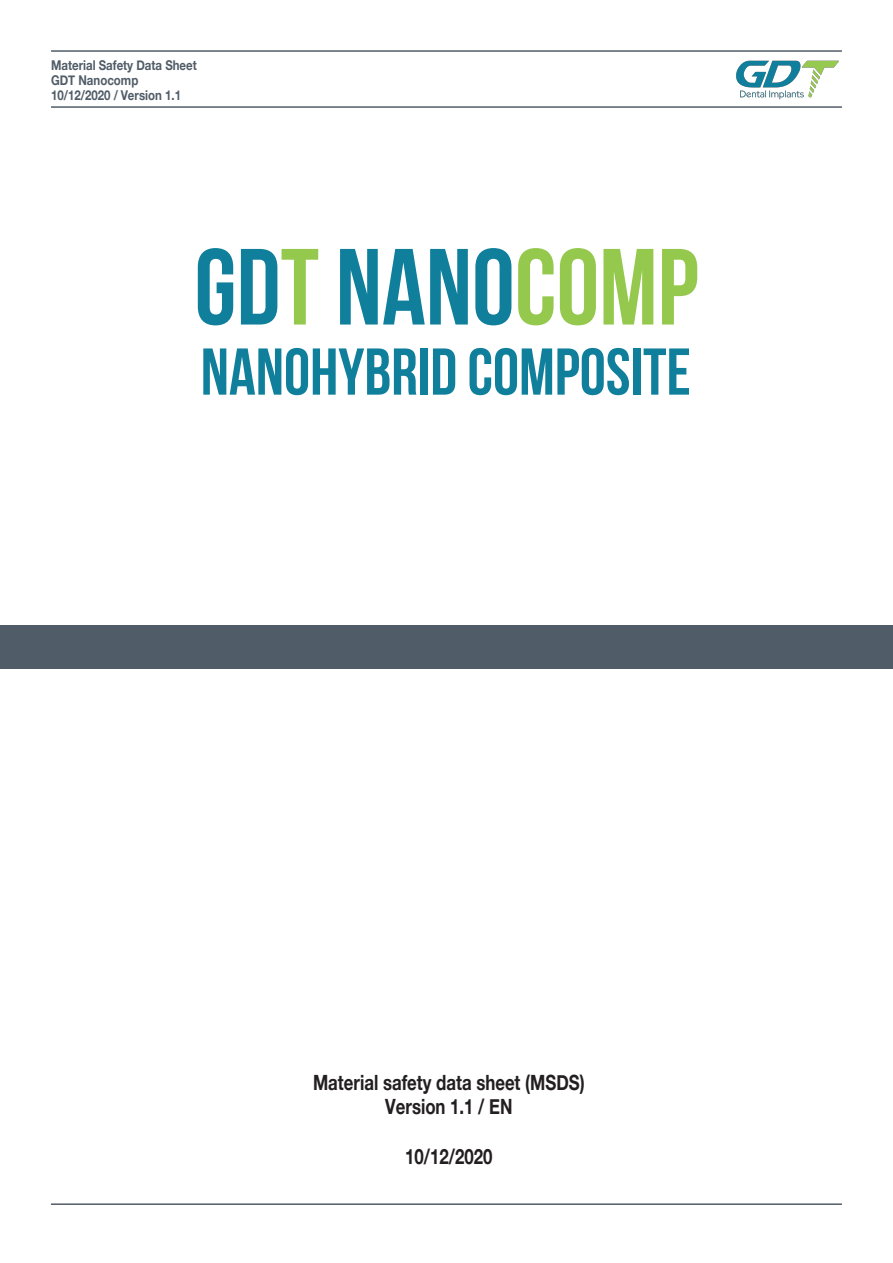
<style>
.page{position:relative;width:893px;height:1263px;background:#fff}
.page>*{position:absolute;margin:0;border:0;box-sizing:border-box;transform-origin:0 0}
.t1{font:700 108px "Bebas Neue";color:#0f7f9b}
.t2{font:700 66px "Bebas Neue";color:#0f7f9b}
.t3{font:700 21px/24px "Helvetica Neue";color:#231f20;text-align:center;scale:.8 1}
.t4{font:700 13.5px/15px "Helvetica Neue";color:#505c67;scale:.85 1}
.s1{color:#95c94e}
</style>
<div class="page">
<hr style="left:51px;top:50px;width:791px;height:2px;background:#505c67">
<hr style="left:51px;top:106px;width:791px;height:2px;background:#505c67">
<hr style="left:51px;top:1203px;width:791px;height:2px;background:#505c67">
<div style="left:0;top:625px;width:893px;height:44px;background:#505c67"></div>
<img style="left:735px;top:50px;width:106px;height:58px">
<p class="t4" style="left:51px;top:58px;width:173px">Material Safety Data Sheet<br>GDT Nanocomp<br>10/12/2020 / Version 1.1</p>
<h1 class="t1" style="left:194px;top:224px;width:505px">GD<span class="s1">T</span> NANO<span class="s1">COMP</span></h1>
<h2 class="t2" style="left:201px;top:333px;width:492px">NANOHYBRID COMPOSITE</h2>
<h3 class="t3" style="left:313px;top:1071px;width:341px">Material safety data sheet (MSDS)<br>Version 1.1 / EN</h3>
<h3 class="t3" style="left:405px;top:1145px;width:110px">10/12/2020</h3>
</div>
